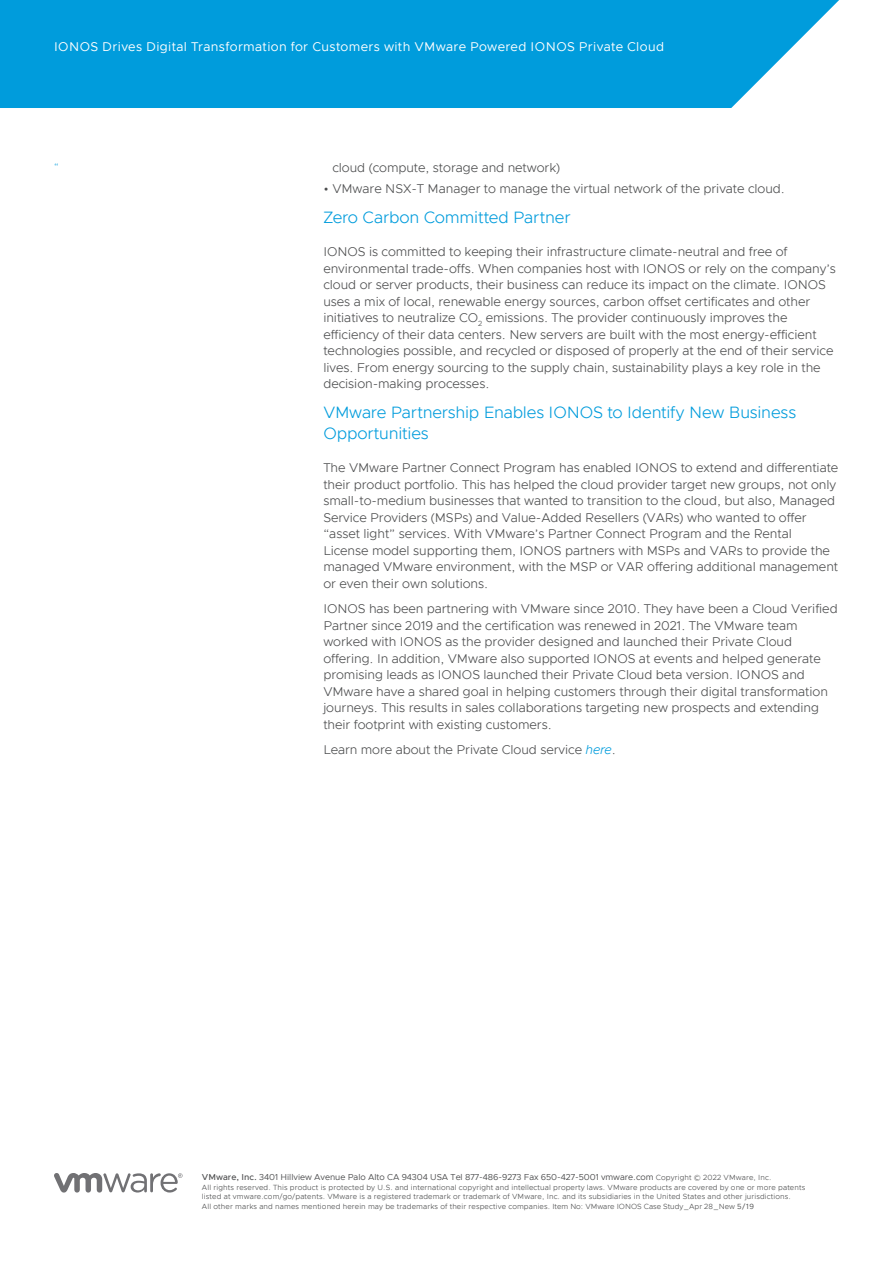
<style>
.page{position:relative;width:893px;height:1263px;background:#fff}
.page>*{position:absolute;margin:0;border:0;box-sizing:border-box;transform-origin:0 0}
._3a__BODY_TEXT{font:300 16.5px/21px "Metropolis";letter-spacing:-.01em;color:#009cdc}
._3a__BODY_TEXT-2{font:300 12.75px/16.5px "Metropolis";letter-spacing:-.005em;color:#4b4c4d}
.FOLIO_WHITE{font:12.75px "Metropolis";letter-spacing:.025em;color:#fff}
.t1{font:300 9.75px "Metropolis";color:#009cdc}
.BOILERPLATE-HEAD{font:8.7px "Metropolis";letter-spacing:-.005em;color:#4b4c4d}
.BOILERPLATE-HEAD-2{font:300 7.5px/9.8px "Metropolis";letter-spacing:.015em;color:#4b4c4d}
.s1{font-style:italic;color:#009cdc}
.s2{font-weight:500}
.s3{font-weight:300;font-size:7.5px}
.s4{font-weight:400}
</style>
<div class="page">
<svg style="left:54px;top:1173px;width:129px;height:19px"></svg>
<div style="left:0;top:0;width:839px;height:108px;background:#009cdc"></div>
<p class="FOLIO_WHITE" style="left:54px;top:38px;width:612px">IONOS Drives Digital Transformation for Customers with VMware Powered IONOS Private Cloud</p>
<p class="t1" style="left:54px;top:160px;width:6px">“</p>
<p class="_3a__BODY_TEXT-2" style="left:332px;top:159px;width:229px">cloud (compute, storage and network)</p>
<p class="_3a__BODY_TEXT-2" style="left:323px;top:180px;width:463px">• VMware NSX-T Manager to manage the virtual network of the private cloud.</p>
<p class="_3a__BODY_TEXT" style="left:323px;top:207px;width:249px">Zero Carbon Committed Partner</p>
<p class="_3a__BODY_TEXT-2" style="left:323px;top:243px;width:514px">IONOS is committed to keeping their infrastructure climate-neutral and free of environmental trade-offs. When companies host with IONOS or rely on the company’s cloud or server products, their business can reduce its impact on the climate. IONOS uses a mix of local, renewable energy sources, carbon offset certificates and other initiatives to neutralize CO<sub>2</sub> emissions. The provider continuously improves the efficiency of their data centers. New servers are built with the most energy-efficient technologies possible, and recycled or disposed of properly at the end of their service lives. From energy sourcing to the supply chain, sustainability plays a key role in the decision-making processes.</p>
<p class="_3a__BODY_TEXT" style="left:323px;top:402px;width:474px">VMware Partnership Enables IONOS to Identify New Business<br>Opportunities</p>
<p class="_3a__BODY_TEXT-2" style="left:323px;top:459px;width:517px">The VMware Partner Connect Program has enabled IONOS to extend and differentiate their product portfolio. This has helped the cloud provider target new groups, not only small-to-medium businesses that wanted to transition to the cloud, but also, Managed Service Providers (MSPs) and Value-Added Resellers (VARs) who wanted to offer “asset light” services. With VMware’s Partner Connect Program and the Rental License model supporting them, IONOS partners with MSPs and VARs to provide the managed VMware environment, with the MSP or VAR offering additional management or even their own solutions.</p>
<p class="_3a__BODY_TEXT-2" style="left:323px;top:600px;width:516px">IONOS has been partnering with VMware since 2010. They have been a Cloud Verified Partner since 2019 and the certification was renewed in 2021. The VMware team worked with IONOS as the provider designed and launched their Private Cloud offering. In addition, VMware also supported IONOS at events and helped generate promising leads as IONOS launched their Private Cloud beta version. IONOS and VMware have a shared goal in helping customers through their digital transformation journeys. This results in sales collaborations targeting new prospects and extending their footprint with existing customers.</p>
<p class="_3a__BODY_TEXT-2" style="left:323px;top:741px;width:294px">Learn more about the Private Cloud service <span class="s1">here</span>.</p>
<p class="BOILERPLATE-HEAD" style="left:202px;top:1171px;width:571px"><span class="s2">VMware, Inc.</span> 3401 Hillview Avenue Palo Alto CA 94304 USA Tel 877-486-9273 Fax 650-427-5001 vmware.com <span class="s3">Copyright © 2022 VMware, Inc.</span></p>
<p class="BOILERPLATE-HEAD-2" style="left:202px;top:1182px;width:605px">All rights reserved. This product is protected by U.S. and international copyright and intellectual property laws. VMware products are covered by one or more patents listed at vmware.com/go/patents. VMware is a registered trademark or trademark of VMware, Inc. and its subsidiaries in the United States and other jurisdictions.<br>All other marks and names mentioned herein may be trademarks of their respective companies. Item No: VMware IONOS Case Study_Apr 28_New <span class="s4">5/19</span></p>
</div>
